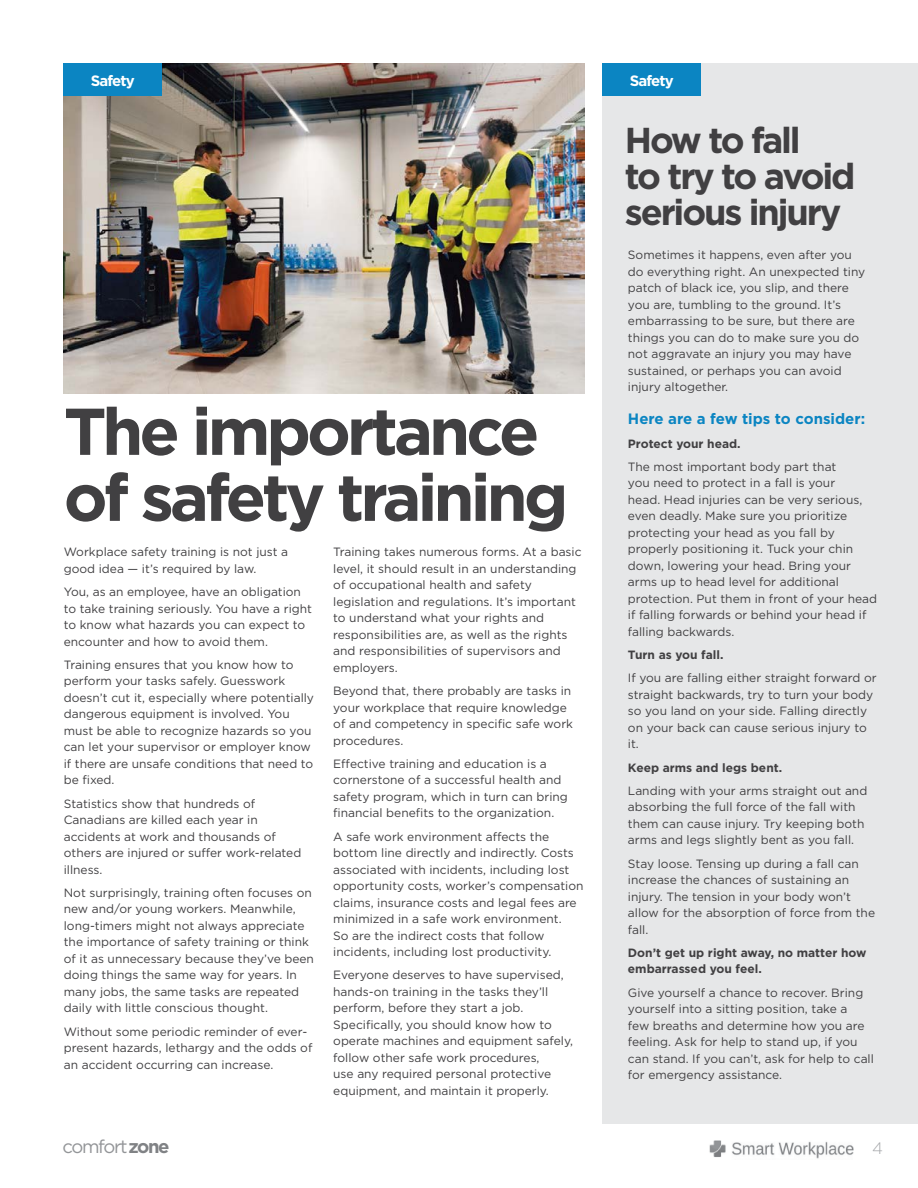
<style>
.page{position:relative;width:918px;height:1188px;background:#fff}
.page>*{position:absolute;margin:0;border:0;box-sizing:border-box;transform-origin:0 0}
.t1{font:700 66px/66px "Gotham";letter-spacing:-.06em;color:#414042}
.t2{font:700 36px/36px "Gotham";letter-spacing:-.06em;color:#414042}
.t3{font:18.45px "Gotham";letter-spacing:-.075em;color:#939598}
.t4{font:300 16.5px "Gotham";color:#a7a9ac}
.t5{font:700 15px "Gotham";color:#0b85c2}
.t6{font:700 15px "Gotham";letter-spacing:-.06em;color:#fff}
.t7{font:12px/16.5px "Gotham";color:#414042}
.t8{font:700 12px/16.5px "Gotham";color:#414042}
.s1{font-weight:700;color:#808285}
</style>
<div class="page">
<img style="left:709px;top:1141px;width:145px;height:18px">
<img style="left:64px;top:64px;width:521px;height:329px">
<div style="left:603px;top:64px;width:315px;height:1060px;background:#e6e7e8"></div>
<div style="left:64px;top:64px;width:98px;height:32px;background:#0b85c2"></div>
<div style="left:603px;top:64px;width:98px;height:32px;background:#0b85c2"></div>
<p class="t6" style="left:91px;top:71px;width:45px">Safety</p>
<p class="t6" style="left:630px;top:71px;width:45px">Safety</p>
<h1 class="t1" style="left:64px;top:398px;width:506px">The importance of safety training</h1>
<p class="t7" style="left:64px;top:544px;width:226px">Workplace safety training is not just a good idea — it’s required by law.</p>
<p class="t7" style="left:64px;top:583px;width:250px">You, as an employee, have an obligation to take training seriously. You have a right to know what hazards you can expect to encounter and how to avoid them.</p>
<p class="t7" style="left:64px;top:656px;width:252px">Training ensures that you know how to perform your tasks safely. Guesswork doesn’t cut it, especially where potentially dangerous equipment is involved. You must be able to recognize hazards so you can let your supervisor or employer know if there are unsafe conditions that need to be fixed.</p>
<p class="t7" style="left:64px;top:795px;width:239px">Statistics show that hundreds of<br>Canadians are killed each year in accidents at work and thousands of others are injured or suffer work-related illness.</p>
<p class="t7" style="left:64px;top:884px;width:252px">Not surprisingly, training often focuses on new and/or young workers. Meanwhile, long-timers might not always appreciate the importance of safety training or think of it as unnecessary because they’ve been doing things the same way for years. In many jobs, the same tasks are repeated daily with little conscious thought.</p>
<p class="t7" style="left:64px;top:1023px;width:250px">Without some periodic reminder of ever&shy;present hazards, lethargy and the odds of an accident occurring can increase.</p>
<p class="t7" style="left:333px;top:544px;width:250px">Training takes numerous forms. At a basic level, it should result in an understanding of occupational health and safety legislation and regulations. It’s important to understand what your rights and responsibilities are, as well as the rights and responsibilities of supervisors and employers.</p>
<p class="t7" style="left:333px;top:682px;width:241px">Beyond that, there probably are tasks in your workplace that require knowledge of and competency in specific safe work procedures.</p>
<p class="t7" style="left:333px;top:755px;width:236px">Effective training and education is a cornerstone of a successful health and safety program, which in turn can bring financial benefits to the organization.</p>
<p class="t7" style="left:333px;top:828px;width:252px">A safe work environment affects the bottom line directly and indirectly. Costs associated with incidents, including lost opportunity costs, worker’s compensation claims, insurance costs and legal fees are minimized in a safe work environment.<br>So are the indirect costs that follow incidents, including lost productivity.</p>
<p class="t7" style="left:333px;top:967px;width:241px">Everyone deserves to have supervised, hands-on training in the tasks they’ll perform, before they start a job.<br>Specifically, you should know how to operate machines and equipment safely, follow other safe work procedures,<br>use any required personal protective equipment, and maintain it properly.</p>
<h2 class="t2" style="left:625px;top:122px;width:232px">How to fall<br>to try to avoid serious injury</h2>
<p class="t7" style="left:628px;top:247px;width:239px">Sometimes it happens, even after you do everything right. An unexpected tiny patch of black ice, you slip, and there you are, tumbling to the ground. It’s embarrassing to be sure, but there are things you can do to make sure you do not aggravate an injury you may have sustained, or perhaps you can avoid injury altogether.</p>
<p class="t5" style="left:628px;top:409px;width:239px">Here are a few tips to consider:</p>
<p class="t8" style="left:628px;top:435px;width:114px">Protect your head.</p>
<p class="t7" style="left:628px;top:458px;width:251px">The most important body part that<br>you need to protect in a fall is your<br>head. Head injuries can be very serious, even deadly. Make sure you prioritize protecting your head as you fall by properly positioning it. Tuck your chin down, lowering your head. Bring your arms up to head level for additional protection. Put them in front of your head if falling forwards or behind your head if falling backwards.</p>
<p class="t8" style="left:628px;top:647px;width:97px">Turn as you fall.</p>
<p class="t7" style="left:628px;top:670px;width:250px">If you are falling either straight forward or straight backwards, try to turn your body so you land on your side. Falling directly on your back can cause serious injury to it.</p>
<p class="t8" style="left:628px;top:759px;width:156px">Keep arms and legs bent.</p>
<p class="t7" style="left:628px;top:782px;width:241px">Landing with your arms straight out and absorbing the full force of the fall with them can cause injury. Try keeping both arms and legs slightly bent as you fall.</p>
<p class="t7" style="left:628px;top:855px;width:249px">Stay loose. Tensing up during a fall can increase the chances of sustaining an injury. The tension in your body won’t allow for the absorption of force from the fall.</p>
<p class="t8" style="left:628px;top:944px;width:240px">Don’t get up right away, no matter how embarrassed you feel.</p>
<p class="t7" style="left:628px;top:984px;width:248px">Give yourself a chance to recover. Bring yourself into a sitting position, take a<br>few breaths and determine how you are feeling. Ask for help to stand up, if you can stand. If you can’t, ask for help to call for emergency assistance.</p>
<h3 class="t3" style="left:63px;top:1135px;width:108px">comfort<span class="s1">zone</span></h3>
<h3 class="t4" style="left:872px;top:1137px;width:12px">4</h3>
</div>
